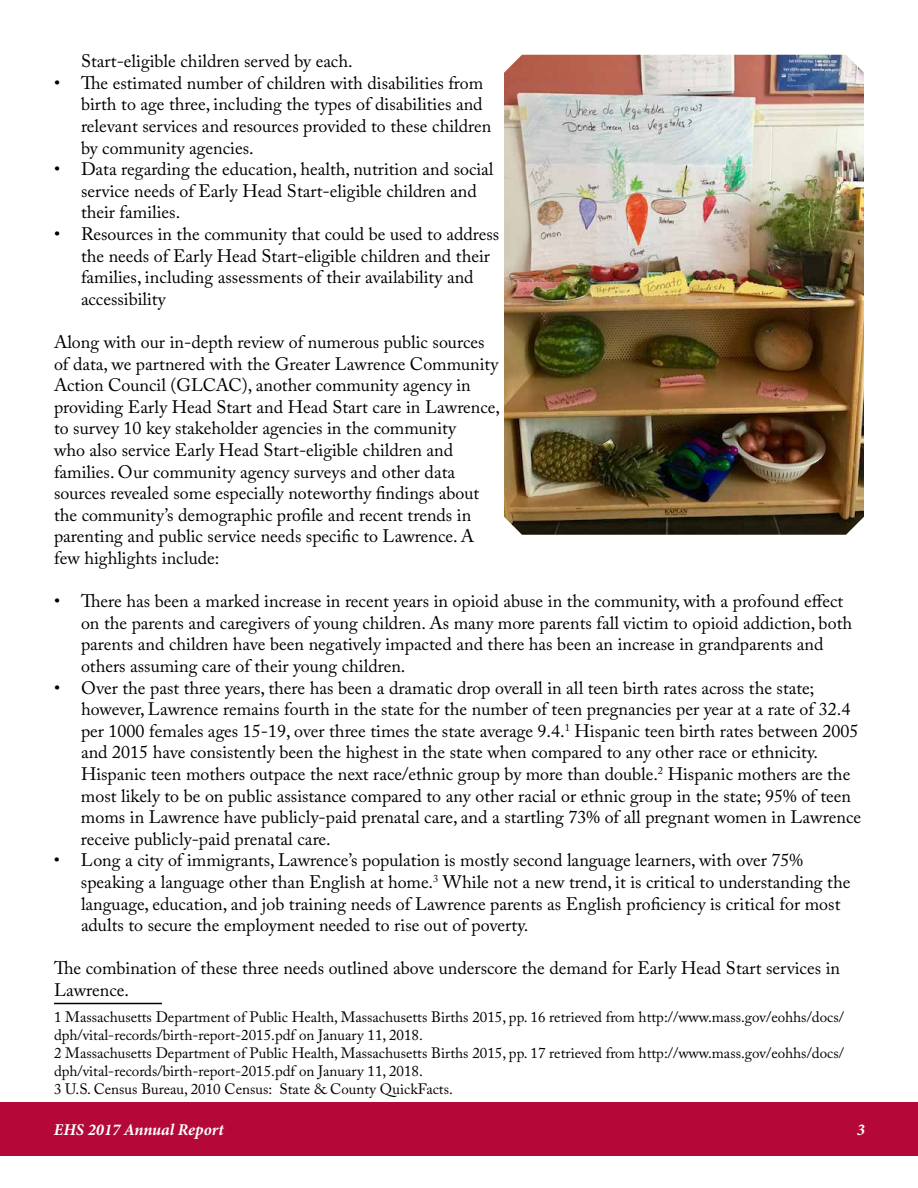
<style>
.page{position:relative;width:918px;height:1188px;background:#fff}
.page>*{position:absolute;margin:0;border:0;box-sizing:border-box;transform-origin:0 0}
.t1{font:18px/21.6px "Adobe Caslon Pro";color:#000}
.t2{font:italic 700 16.5px "Minion Pro";color:#fff}
.t3{font:15px/18px "Adobe Caslon Pro";color:#000}
</style>
<div class="page">
<div style="left:0;top:1102px;width:918px;height:54px;background:#b30838"></div>
<hr style="left:54px;top:1003px;width:108px;height:1px;background:#000">
<img style="left:504px;top:55px;width:360px;height:480px">
<p class="t1" style="left:81px;top:50px;width:273px">Start-eligible children served by each.</p>
<p class="t1" style="left:81px;top:72px;width:412px;text-indent:-27px">• The estimated number of children with disabilities from birth to age three, including the types of disabilities and relevant services and resources provided to these children by community agencies.</p>
<p class="t1" style="left:81px;top:158px;width:414px;text-indent:-27px">• Data regarding the education, health, nutrition and social service needs of Early Head Start-eligible children and their families.</p>
<p class="t1" style="left:81px;top:223px;width:420px;text-indent:-27px">• Resources in the community that could be used to address the needs of Early Head Start-eligible children and their families, including assessments of their availability and accessibility</p>
<p class="t1" style="left:54px;top:331px;width:448px">Along with our in-depth review of numerous public sources of data, we partnered with the Greater Lawrence Community Action Council (GLCAC), another community agency in providing Early Head Start and Head Start care in Lawrence, to survey 10 key stakeholder agencies in the community<br>who also service Early Head Start-eligible children and families. Our community agency surveys and other data sources revealed some especially noteworthy findings about the community’s demographic profile and recent trends in parenting and public service needs specific to Lawrence. A few highlights include:</p>
<p class="t1" style="left:81px;top:590px;width:773px;text-indent:-27px">• There has been a marked increase in recent years in opioid abuse in the community, with a profound effect on the parents and caregivers of young children. As many more parents fall victim to opioid addiction, both parents and children have been negatively impacted and there has been an increase in grandparents and others assuming care of their young children.</p>
<p class="t1" style="left:81px;top:677px;width:782px;text-indent:-27px">• Over the past three years, there has been a dramatic drop overall in all teen birth rates across the state; however, Lawrence remains fourth in the state for the number of teen pregnancies per year at a rate of 32.4 per 1000 females ages 15-19, over three times the state average 9.4.<sup>1</sup> Hispanic teen birth rates between 2005 and 2015 have consistently been the highest in the state when compared to any other race or ethnicity.<br>Hispanic teen mothers outpace the next race/ethnic group by more than double.<sup>2</sup> Hispanic mothers are the most likely to be on public assistance compared to any other racial or ethnic group in the state; 95% of teen moms in Lawrence have publicly-paid prenatal care, and a startling 73% of all pregnant women in Lawrence receive publicly-paid prenatal care.</p>
<p class="t1" style="left:81px;top:849px;width:771px;text-indent:-27px">• Long a city of immigrants, Lawrence’s population is mostly second language learners, with over 75% speaking a language other than English at home.<sup>3</sup> While not a new trend, it is critical to understanding the language, education, and job training needs of Lawrence parents as English proficiency is critical for most adults to secure the employment needed to rise out of poverty.</p>
<p class="t1" style="left:54px;top:957px;width:788px">The combination of these three needs outlined above underscore the demand for Early Head Start services in<br>Lawrence.</p>
<p class="t3" style="left:54px;top:1007px;width:791px">1 Massachusetts Department of Public Health, Massachusetts Births 2015, pp. 16 retrieved from http://www.mass.gov/eohhs/docs/ dph/vital-records/birth-report-2015.pdf on January 11, 2018.<br>2 Massachusetts Department of Public Health, Massachusetts Births 2015, pp. 17 retrieved from http://www.mass.gov/eohhs/docs/ dph/vital-records/birth-report-2015.pdf on January 11, 2018.<br>3 U.S. Census Bureau, 2010 Census: State &amp; County QuickFacts.</p>
<p class="t2" style="left:54px;top:1118px;width:171px">EHS 2017 Annual Report</p>
<p class="t2" style="left:857px;top:1118px;width:10px">3</p>
</div>
